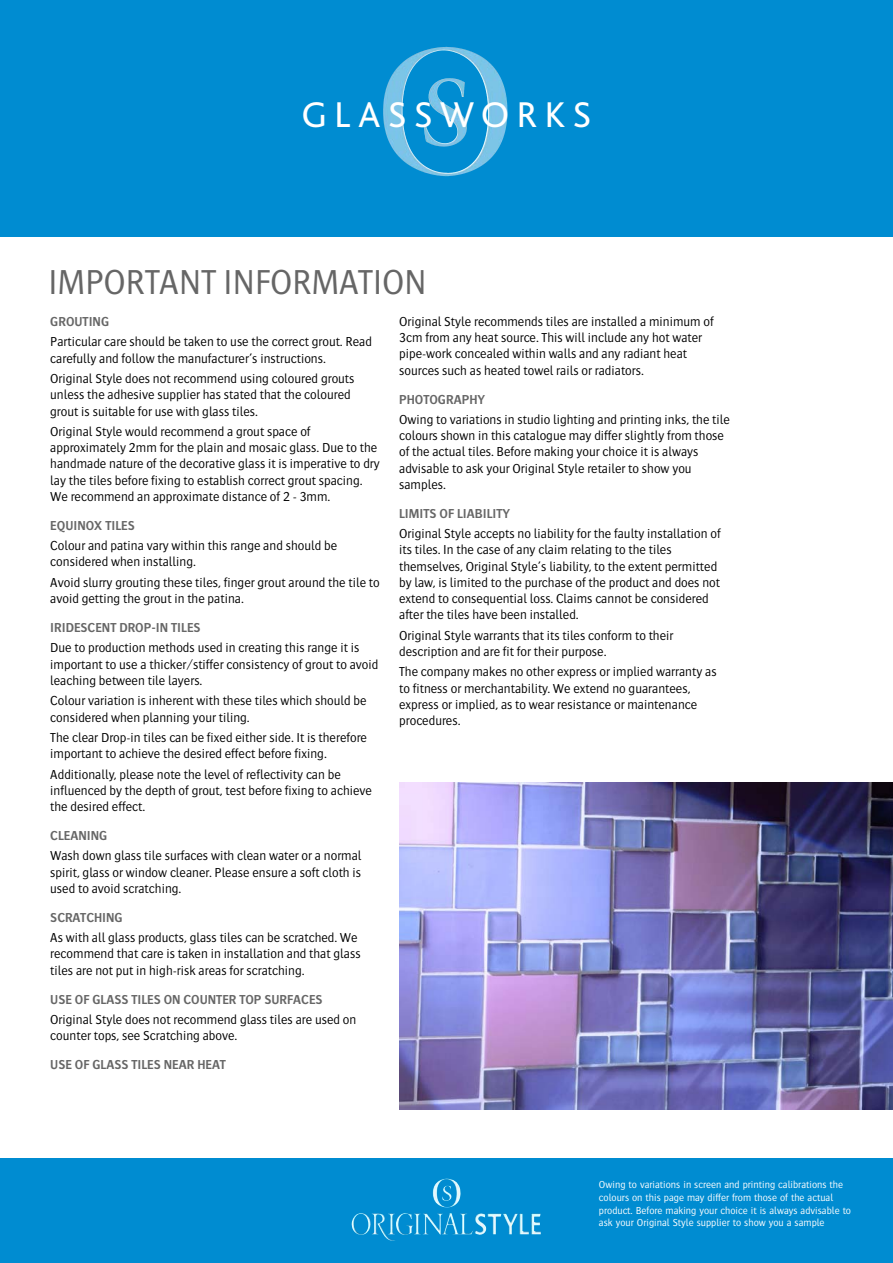
<style>
.page{position:relative;width:893px;height:1263px;background:#fff}
.page>*{position:absolute;margin:0;border:0;box-sizing:border-box;transform-origin:0 0}
.t1{font:37.5px "Bliss";letter-spacing:.205em;color:#fff}
.t2{font:300 36px "Bosis";letter-spacing:-.01em;color:#666}
.t3{font:300 13.5px/16.2px "Bosis";color:#000}
.t4{font:600 13.5px "Bosis";color:#666}
.t5{font:300 10.5px/12.6px "Bosis";color:#fff}
</style>
<div class="page">
<div style="left:0;top:0;width:892px;height:237px;background:#008cd1"></div>
<img style="left:445px;top:47px;width:62px;height:57px">
<div style="left:0;top:1159px;width:892px;height:104px;background:#008cd1"></div>
<img style="left:352px;top:1179px;width:135px;height:57px">
<img style="left:399px;top:782px;width:493px;height:328px">
<h1 class="t1" style="left:302px;top:100px;width:291px">GLASSWORKS</h1>
<h2 class="t2" style="left:48px;top:268px;width:380px">IMPORTANT INFORMATION</h2>
<p class="t4" style="left:50px;top:316px;width:60px">GROUTING</p>
<p class="t3" style="left:50px;top:335px;width:323px">Particular care should be taken to use the correct grout. Read carefully and follow the manufacturer’s instructions.</p>
<p class="t3" style="left:50px;top:371px;width:306px">Original Style does not recommend using coloured grouts unless the adhesive supplier has stated that the coloured grout is suitable for use with glass tiles.</p>
<p class="t3" style="left:50px;top:424px;width:331px">Original Style would recommend a grout space of approximately 2mm for the plain and mosaic glass. Due to the handmade nature of the decorative glass it is imperative to dry lay the tiles before fixing to establish correct grout spacing.<br>We recommend an approximate distance of 2 - 3mm.</p>
<p class="t4" style="left:50px;top:520px;width:86px">EQUINOX TILES</p>
<p class="t3" style="left:50px;top:539px;width:288px">Colour and patina vary within this range and should be considered when installing.</p>
<p class="t3" style="left:50px;top:575px;width:331px">Avoid slurry grouting these tiles, finger grout around the tile to avoid getting the grout in the patina.</p>
<p class="t4" style="left:50px;top:622px;width:152px">IRIDESCENT DROP-IN TILES</p>
<p class="t3" style="left:50px;top:641px;width:330px">Due to production methods used in creating this range it is important to use a thicker/stiffer consistency of grout to avoid leaching between tile layers.</p>
<p class="t3" style="left:50px;top:694px;width:318px">Colour variation is inherent with these tiles which should be considered when planning your tiling.</p>
<p class="t3" style="left:50px;top:730px;width:318px">The clear Drop-in tiles can be fixed either side. It is therefore important to achieve the desired effect before fixing.</p>
<p class="t3" style="left:50px;top:767px;width:323px">Additionally, please note the level of reflectivity can be influenced by the depth of grout, test before fixing to achieve the desired effect.</p>
<p class="t4" style="left:50px;top:830px;width:59px">CLEANING</p>
<p class="t3" style="left:50px;top:849px;width:313px;text-align:justify">Wash down glass tile surfaces with clean water or a normal spirit, glass or window cleaner. Please ensure a soft cloth is used to avoid scratching.</p>
<p class="t4" style="left:50px;top:912px;width:74px">SCRATCHING</p>
<p class="t3" style="left:50px;top:931px;width:312px">As with all glass products, glass tiles can be scratched. We recommend that care is taken in installation and that glass tiles are not put in high-risk areas for scratching.</p>
<p class="t4" style="left:50px;top:994px;width:274px">USE OF GLASS TILES ON COUNTER TOP SURFACES</p>
<p class="t3" style="left:50px;top:1012px;width:307px">Original Style does not recommend glass tiles are used on counter tops, see Scratching above.</p>
<p class="t4" style="left:50px;top:1060px;width:177px">USE OF GLASS TILES NEAR HEAT</p>
<p class="t3" style="left:399px;top:314px;width:316px">Original Style recommends tiles are installed a minimum of 3cm from any heat source. This will include any hot water pipe-work concealed within walls and any radiant heat sources such as heated towel rails or radiators.</p>
<p class="t4" style="left:399px;top:394px;width:87px">PHOTOGRAPHY</p>
<p class="t3" style="left:399px;top:412px;width:332px">Owing to variations in studio lighting and printing inks, the tile colours shown in this catalogue may differ slightly from those of the actual tiles. Before making your choice it is always advisable to ask your Original Style retailer to show you samples.</p>
<p class="t4" style="left:399px;top:508px;width:113px">LIMITS OF LIABILITY</p>
<p class="t3" style="left:399px;top:527px;width:323px">Original Style accepts no liability for the faulty installation of its tiles. In the case of any claim relating to the tiles themselves, Original Style’s liability, to the extent permitted by law, is limited to the purchase of the product and does not extend to consequential loss. Claims cannot be considered after the tiles have been installed.</p>
<p class="t3" style="left:399px;top:628px;width:276px">Original Style warrants that its tiles conform to their description and are fit for their purpose.</p>
<p class="t3" style="left:399px;top:665px;width:319px">The company makes no other express or implied warranty as to fitness or merchantability. We extend no guarantees, express or implied, as to wear resistance or maintenance procedures.</p>
<p class="t5" style="left:599px;top:1179px;width:254px">Owing to variations in screen and printing calibrations the colours on this page may differ from those of the actual product. Before making your choice it is always advisable to ask your Original Style supplier to show you a sample</p>
</div>
